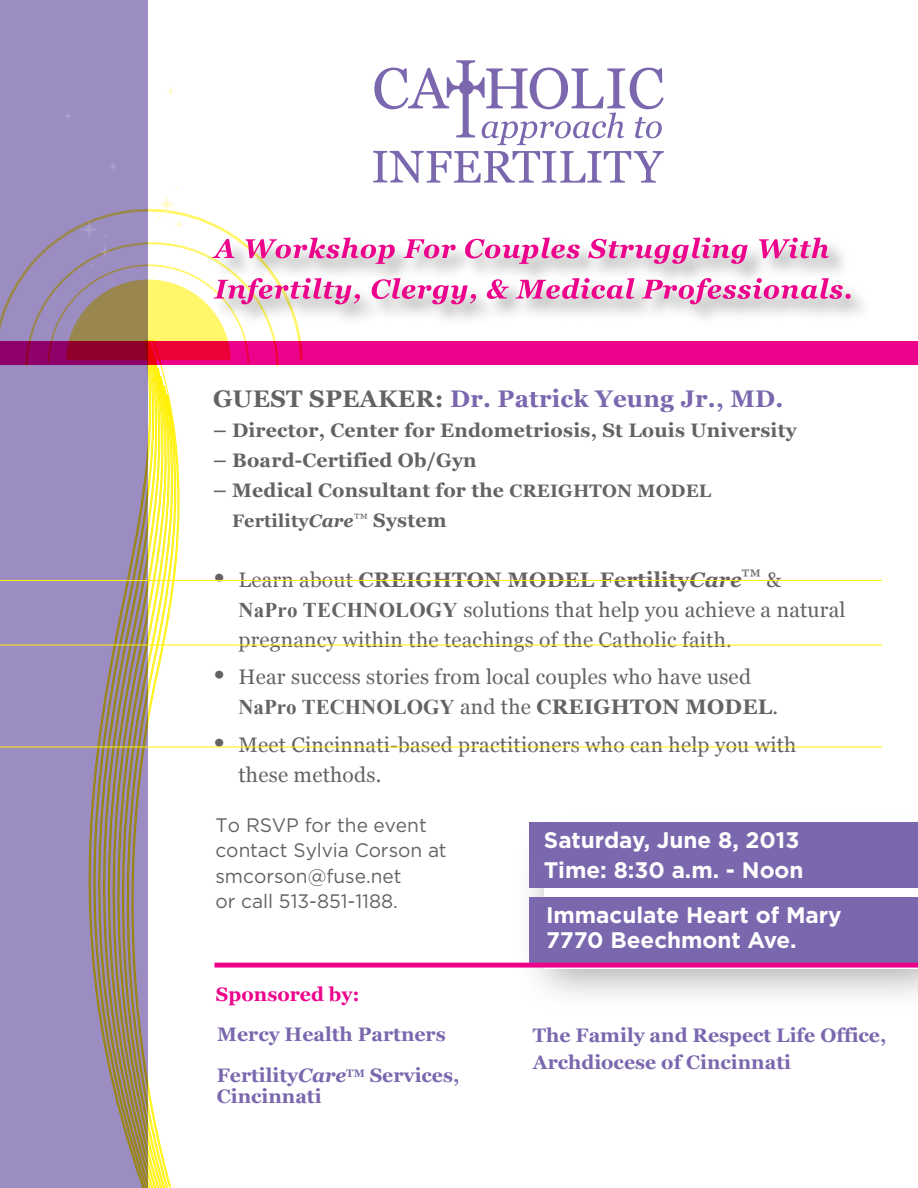
<style>
.page{position:relative;width:918px;height:1188px;background:#fff}
.page>*{position:absolute;margin:0;border:0;box-sizing:border-box;transform-origin:0 0}
.t1{font:700 24px "Georgia";letter-spacing:.01em;color:#7a67ae}
.t2{font:700 22.5px/30px "Gotham";color:#fff}
.t3{font:21px/30px "Georgia";letter-spacing:.01em;color:#636366}
.t4{font:700 21px "Times New Roman";color:#636366}
.t5{font:700 19.5px "Georgia";letter-spacing:.01em;color:#636366}
.t6{font:700 19.5px/27px "Georgia";color:#7a67ae}
.t7{font:19.5px/25.5px "Gotham";color:#636366}
.t8{font:700 19.5px "Georgia";color:#ed028c}
.t9{font:700 18px "Georgia";letter-spacing:.01em;color:#636366}
.s1{color:#636366}
.s2{font-size:18px}
.s3{font-style:italic}
.s4{font-size:19.5px}
.s5{font-size:31.5px}
.s6{font-weight:700}
.s7{font-weight:700;font-style:italic}
.s8{font-family:"Times New Roman";font-weight:700}
.s9{font-family:"Georgia";font-weight:400}
.s10{font-family:"Georgia"}
</style>
<div class="page">
<img style="left:502px;top:822px;width:415px;height:173px">
<div style="left:544px;top:843px;width:374px;height:125px;background:#fff"></div>
<div style="left:530px;top:822px;width:388px;height:66px;background:#7a67ae"></div>
<div style="left:530px;top:897px;width:388px;height:66px;background:#7a67ae"></div>
<div style="left:0;top:0;width:148px;height:1188px;background:#9b8dc2"></div>
<svg style="left:155px;top:366px;width:24px;height:822px"></svg>
<svg style="left:89px;top:366px;width:66px;height:822px"></svg>
<div style="left:0;top:341px;width:918px;height:23px;background:#ed028c"></div>
<svg style="left:0;top:272px;width:24px;height:91px"></svg>
<svg style="left:373px;top:151px;width:291px;height:32px"></svg>
<svg style="left:374px;top:60px;width:290px;height:85px"></svg>
<div style="left:459px;top:80px;width:15px;height:15px;background:#7a67ae;border-radius:50%"></div>
<svg style="left:109px;top:162px;width:8px;height:8px"></svg>
<svg style="left:65px;top:114px;width:6px;height:4px"></svg>
<svg style="left:166px;top:86px;width:9px;height:10px"></svg>
<div style="left:214px;top:963px;width:704px;height:5px;background:#ed028c"></div>
<hr style="left:917px;top:812px;width:1px;height:204px;background:#fff">
<svg style="left:24px;top:196px;width:827px;height:170px"></svg>
<p class="t1" style="left:213px;top:385px;width:572px"><span class="s1">GUEST SPEAKER:</span> Dr. Patrick Yeung Jr., MD.</p>
<p class="t5" style="left:213px;top:419px;width:585px">– Director, Center for Endometriosis, St Louis University</p>
<p class="t5" style="left:213px;top:449px;width:265px">– Board-Certified Ob/Gyn</p>
<p class="t5" style="left:213px;top:479px;width:500px">– Medical Consultant for the <span class="s2">CREIGHTON MODEL</span></p>
<p class="t9" style="left:232px;top:511px;width:216px">Fertility<span class="s3">Care</span><sup>™</sup> <span class="s4">System</span></p>
<p class="t3" style="left:238px;top:565px;width:609px;text-indent:-25px"><span class="s5">•</span> Learn about <span class="s6">CREIGHTON MODEL Fertility</span><span class="s7">Care</span>™ &amp;<br><span class="s8">NaPro TECHNOLOGY</span> solutions that help you achieve a natural pregnancy within the teachings of the Catholic faith.</p>
<p class="t3" style="left:213px;top:662px;width:540px"><span class="s5">•</span> Hear success stories from local couples who have used</p>
<p class="t4" style="left:238px;top:695px;width:541px">NaPro TECHNOLOGY <span class="s9">and the</span> <span class="s10">CREIGHTON MODEL</span><span class="s9">.</span></p>
<p class="t3" style="left:238px;top:730px;width:559px;text-indent:-25px"><span class="s5">•</span> Meet Cincinnati-based practitioners who can help you with these methods.</p>
<p class="t7" style="left:215px;top:812px;width:233px">To RSVP for the event contact Sylvia Corson at smcorson@fuse.net<br>or call 513-851-1188.</p>
<p class="t8" style="left:216px;top:983px;width:145px">Sponsored by:</p>
<p class="t6" style="left:217px;top:1021px;width:230px">Mercy Health Partners</p>
<p class="t6" style="left:217px;top:1064px;width:244px;line-height:21.8px">Fertility<span class="s3">Care</span><sup>TM</sup> Services,<br>Cincinnati</p>
<p class="t2" style="left:544px;top:825px;width:261px">Saturday, June 8, 2013<br>Time: 8:30 a.m. - Noon</p>
<p class="t2" style="left:546px;top:901px;width:297px;line-height:25.5px">Immaculate Heart of Mary<br>7770 Beechmont Ave.</p>
<p class="t6" style="left:533px;top:1022px;width:355px">The Family and Respect Life Office,<br>Archdiocese of Cincinnati</p>
</div>
